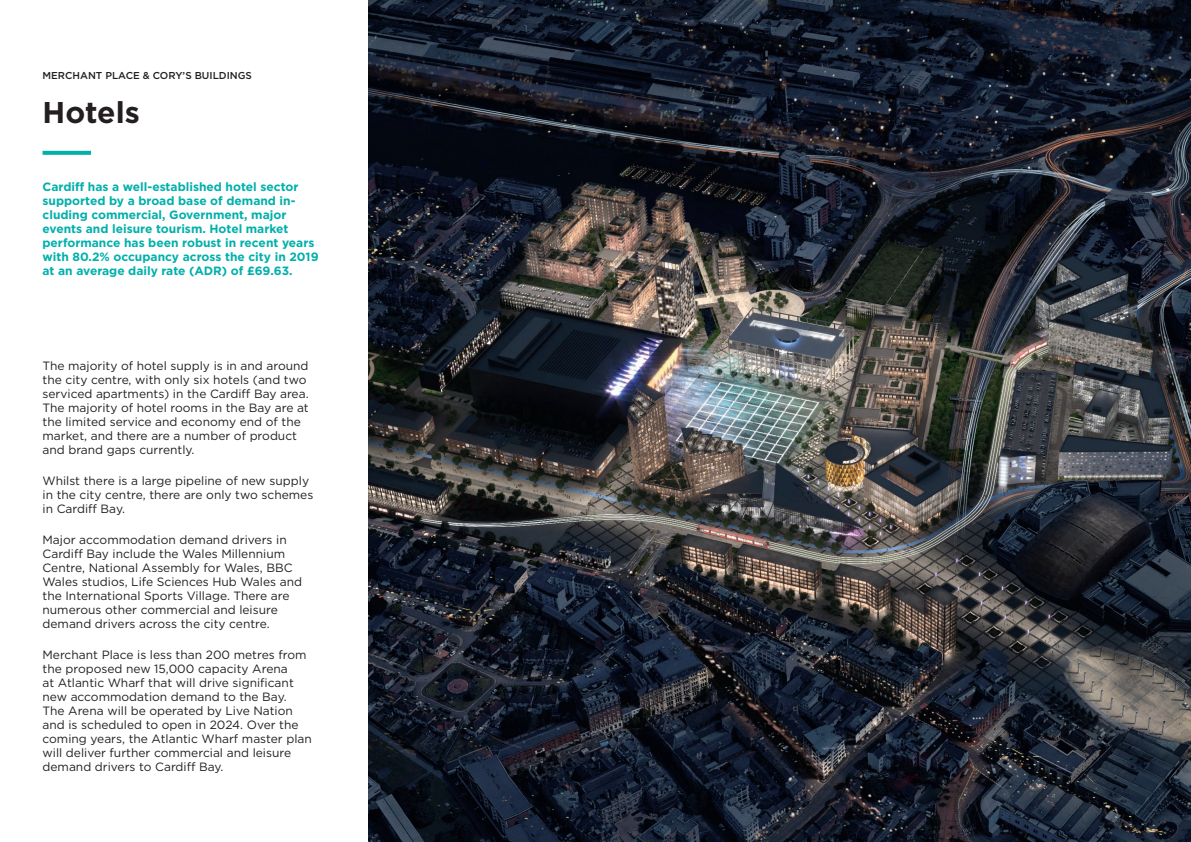
<style>
.page{position:relative;width:1191px;height:842px;background:#fff}
.page>*{position:absolute;margin:0;border:0;box-sizing:border-box;transform-origin:0 0}
.t1{font:700 30px "Gotham";color:#231f20}
.t2{font:12px/14px "Gotham";color:#231f20}
.t3{font:700 12px/14px "Gotham";color:#00b0ab}
.t4{font:500 10px "Gotham";color:#231f20}
</style>
<div class="page">
<svg style="left:43px;top:151px;width:48px;height:4px"></svg>
<img style="left:369px;top:0;width:822px;height:842px">
<p class="t4" style="left:43px;top:69px;width:211px">MERCHANT PLACE &amp; CORY’S BUILDINGS</p>
<h1 class="t1" style="left:43px;top:93px;width:99px">Hotels</h1>
<p class="t3" style="left:43px;top:180px;width:277px">Cardiff has a well-established hotel sector supported by a broad base of demand in&shy;cluding commercial, Government, major events and leisure tourism. Hotel market performance has been robust in recent years with 80.2% occupancy across the city in 2019 at an average daily rate (ADR) of £69.63.</p>
<p class="t2" style="left:43px;top:359px;width:268px">The majority of hotel supply is in and around the city centre, with only six hotels (and two serviced apartments) in the Cardiff Bay area.<br>The majority of hotel rooms in the Bay are at the limited service and economy end of the market, and there are a number of product and brand gaps currently.</p>
<p class="t2" style="left:43px;top:474px;width:272px">Whilst there is a large pipeline of new supply in the city centre, there are only two schemes in Cardiff Bay.</p>
<p class="t2" style="left:43px;top:533px;width:261px">Major accommodation demand drivers in Cardiff Bay include the Wales Millennium Centre, National Assembly for Wales, BBC Wales studios, Life Sciences Hub Wales and the International Sports Village. There are numerous other commercial and leisure demand drivers across the city centre.</p>
<p class="t2" style="left:43px;top:648px;width:271px">Merchant Place is less than 200 metres from the proposed new 15,000 capacity Arena<br>at Atlantic Wharf that will drive significant new accommodation demand to the Bay.<br>The Arena will be operated by Live Nation and is scheduled to open in 2024. Over the coming years, the Atlantic Wharf master plan will deliver further commercial and leisure demand drivers to Cardiff Bay.</p>
</div>
